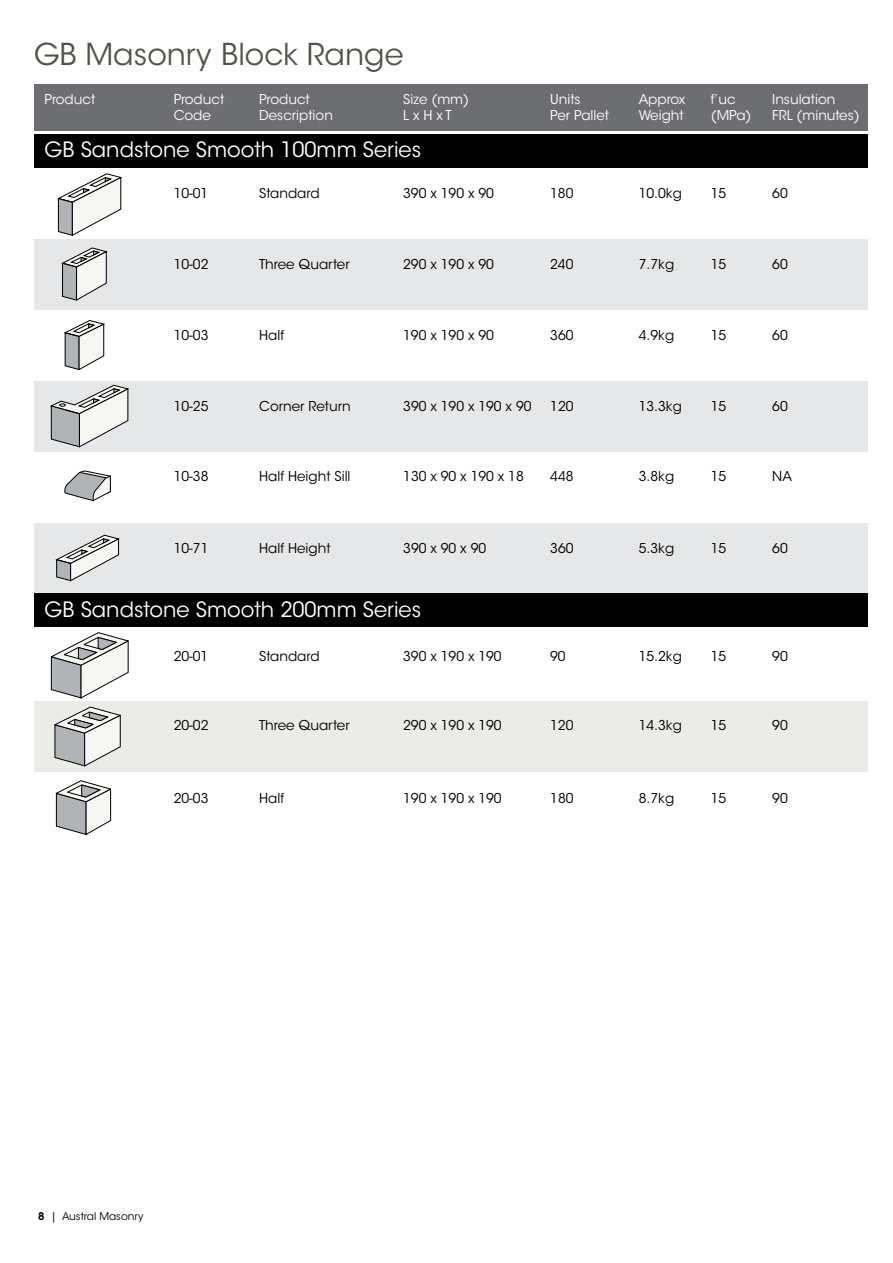
<style>
.page{position:relative;width:893px;height:1263px;background:#fff}
.page>*{position:absolute;margin:0;border:0;box-sizing:border-box;transform-origin:0 0}
.t1{font:30px "ITC Avant Garde Std";color:#54534a}
.t2{font:21px "ITC Avant Garde Std";color:#fff}
.t3{font:13.5px "ITC Avant Garde Std";color:#000}
.t4{font:13.5px "ITC Avant Garde Std";color:#fff}
.t5{font:10.5px "ITC Avant Garde Std";color:#000}
.s1{font-weight:600}
</style>
<div class="page">
<div style="left:34px;top:84px;width:833px;height:47px;background:#6d6e71"></div>
<div style="left:34px;top:381px;width:833px;height:70px;background:#e6e7e8"></div>
<div style="left:34px;top:239px;width:833px;height:71px;background:#e6e7e8"></div>
<div style="left:34px;top:522px;width:833px;height:71px;background:#e6e7e8"></div>
<div style="left:34px;top:134px;width:833px;height:34px;background:#000"></div>
<svg style="left:64px;top:471px;width:47px;height:30px"></svg>
<svg style="left:57px;top:173px;width:65px;height:63px"></svg>
<svg style="left:64px;top:320px;width:41px;height:50px"></svg>
<svg style="left:50px;top:385px;width:79px;height:62px"></svg>
<svg style="left:62px;top:248px;width:45px;height:53px"></svg>
<svg style="left:56px;top:535px;width:63px;height:46px"></svg>
<div style="left:34px;top:701px;width:833px;height:71px;background:#ebebe7"></div>
<div style="left:34px;top:593px;width:833px;height:34px;background:#000"></div>
<svg style="left:50px;top:632px;width:79px;height:66px"></svg>
<svg style="left:54px;top:707px;width:67px;height:59px"></svg>
<svg style="left:55px;top:780px;width:57px;height:55px"></svg>
<h1 class="t1" style="left:34px;top:36px;width:371px">GB Masonry Block Range</h1>
<p class="t4" style="left:45px;top:91px;width:52px">Product</p>
<p class="t4" style="left:174px;top:91px;width:52px">Product</p>
<p class="t4" style="left:259px;top:91px;width:52px">Product</p>
<p class="t4" style="left:403px;top:91px;width:67px">Size (mm)</p>
<p class="t4" style="left:550px;top:91px;width:32px">Units</p>
<p class="t4" style="left:639px;top:91px;width:48px">Approx</p>
<p class="t4" style="left:711px;top:91px;width:26px">f’uc</p>
<p class="t4" style="left:772px;top:91px;width:65px">Insulation</p>
<p class="t4" style="left:174px;top:107px;width:39px">Code</p>
<p class="t4" style="left:259px;top:107px;width:75px">Description</p>
<p class="t4" style="left:403px;top:107px;width:50px">L x H x T</p>
<p class="t4" style="left:550px;top:107px;width:60px">Per Pallet</p>
<p class="t4" style="left:639px;top:107px;width:47px">Weight</p>
<p class="t4" style="left:711px;top:107px;width:42px">(MPa)</p>
<p class="t4" style="left:772px;top:107px;width:89px">FRL (minutes)</p>
<h2 class="t2" style="left:45px;top:137px;width:378px">GB Sandstone Smooth 100mm Series</h2>
<p class="t3" style="left:174px;top:185px;width:36px">10-01</p>
<p class="t3" style="left:259px;top:185px;width:62px">Standard</p>
<p class="t3" style="left:403px;top:185px;width:92px">390 x 190 x 90</p>
<p class="t3" style="left:550px;top:185px;width:25px">180</p>
<p class="t3" style="left:639px;top:185px;width:45px">10.0kg</p>
<p class="t3" style="left:711px;top:185px;width:17px">15</p>
<p class="t3" style="left:772px;top:185px;width:17px">60</p>
<p class="t3" style="left:174px;top:256px;width:36px">10-02</p>
<p class="t3" style="left:259px;top:256px;width:92px">Three Quarter</p>
<p class="t3" style="left:403px;top:256px;width:92px">290 x 190 x 90</p>
<p class="t3" style="left:550px;top:256px;width:25px">240</p>
<p class="t3" style="left:639px;top:256px;width:37px">7.7kg</p>
<p class="t3" style="left:711px;top:256px;width:17px">15</p>
<p class="t3" style="left:772px;top:256px;width:17px">60</p>
<p class="t3" style="left:174px;top:327px;width:36px">10-03</p>
<p class="t3" style="left:259px;top:327px;width:26px">Half</p>
<p class="t3" style="left:403px;top:327px;width:92px">190 x 190 x 90</p>
<p class="t3" style="left:550px;top:327px;width:25px">360</p>
<p class="t3" style="left:639px;top:327px;width:37px">4.9kg</p>
<p class="t3" style="left:711px;top:327px;width:17px">15</p>
<p class="t3" style="left:772px;top:327px;width:17px">60</p>
<p class="t3" style="left:174px;top:398px;width:36px">10-25</p>
<p class="t3" style="left:259px;top:398px;width:93px">Corner Return</p>
<p class="t3" style="left:403px;top:398px;width:130px">390 x 190 x 190 x 90</p>
<p class="t3" style="left:550px;top:398px;width:25px">120</p>
<p class="t3" style="left:639px;top:398px;width:45px">13.3kg</p>
<p class="t3" style="left:711px;top:398px;width:17px">15</p>
<p class="t3" style="left:772px;top:398px;width:17px">60</p>
<p class="t3" style="left:174px;top:468px;width:36px">10-38</p>
<p class="t3" style="left:259px;top:468px;width:93px">Half Height Sill</p>
<p class="t3" style="left:403px;top:468px;width:122px">130 x 90 x 190 x 18</p>
<p class="t3" style="left:550px;top:468px;width:25px">448</p>
<p class="t3" style="left:639px;top:468px;width:37px">3.8kg</p>
<p class="t3" style="left:711px;top:468px;width:17px">15</p>
<p class="t3" style="left:772px;top:468px;width:21px">NA</p>
<p class="t3" style="left:174px;top:540px;width:36px">10-71</p>
<p class="t3" style="left:259px;top:540px;width:73px">Half Height</p>
<p class="t3" style="left:403px;top:540px;width:84px">390 x 90 x 90</p>
<p class="t3" style="left:550px;top:540px;width:25px">360</p>
<p class="t3" style="left:639px;top:540px;width:37px">5.3kg</p>
<p class="t3" style="left:711px;top:540px;width:17px">15</p>
<p class="t3" style="left:772px;top:540px;width:17px">60</p>
<h2 class="t2" style="left:45px;top:596px;width:378px">GB Sandstone Smooth 200mm Series</h2>
<p class="t3" style="left:174px;top:648px;width:36px">20-01</p>
<p class="t3" style="left:259px;top:648px;width:62px">Standard</p>
<p class="t3" style="left:403px;top:648px;width:100px">390 x 190 x 190</p>
<p class="t3" style="left:550px;top:648px;width:17px">90</p>
<p class="t3" style="left:639px;top:648px;width:45px">15.2kg</p>
<p class="t3" style="left:711px;top:648px;width:17px">15</p>
<p class="t3" style="left:772px;top:648px;width:17px">90</p>
<p class="t3" style="left:174px;top:717px;width:36px">20-02</p>
<p class="t3" style="left:259px;top:717px;width:92px">Three Quarter</p>
<p class="t3" style="left:403px;top:717px;width:100px">290 x 190 x 190</p>
<p class="t3" style="left:550px;top:717px;width:25px">120</p>
<p class="t3" style="left:639px;top:717px;width:45px">14.3kg</p>
<p class="t3" style="left:711px;top:717px;width:17px">15</p>
<p class="t3" style="left:772px;top:717px;width:17px">90</p>
<p class="t3" style="left:174px;top:790px;width:36px">20-03</p>
<p class="t3" style="left:259px;top:790px;width:26px">Half</p>
<p class="t3" style="left:403px;top:790px;width:100px">190 x 190 x 190</p>
<p class="t3" style="left:550px;top:790px;width:25px">180</p>
<p class="t3" style="left:639px;top:790px;width:37px">8.7kg</p>
<p class="t3" style="left:711px;top:790px;width:17px">15</p>
<p class="t3" style="left:772px;top:790px;width:17px">90</p>
<p class="t5" style="left:38px;top:1210px;width:107px"><span class="s1">8</span> | Austral Masonry</p>
</div>
